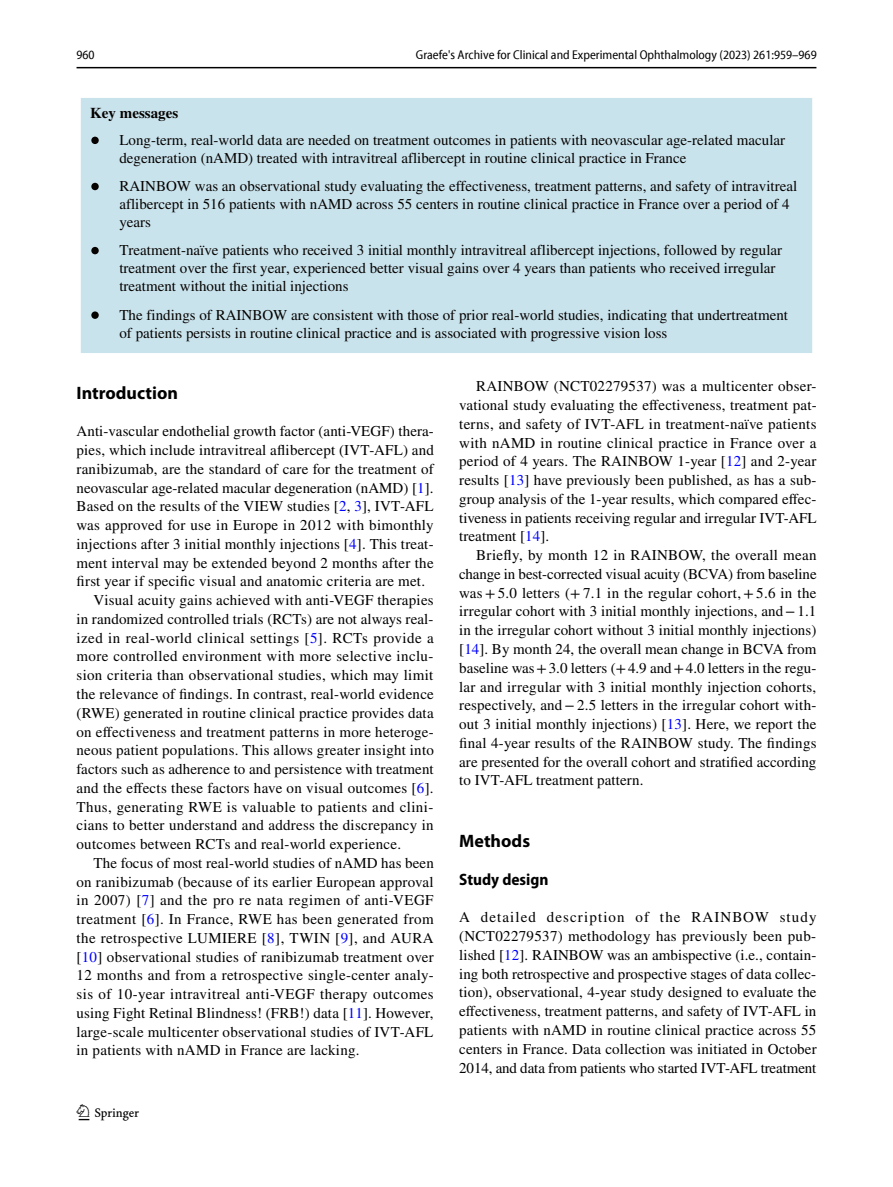
<style>
.page{position:relative;width:893px;height:1187px;background:#fff}
.page>*{position:absolute;margin:0;border:0;box-sizing:border-box;transform-origin:0 0}
.t1{font:22.5px "Springnew Regular 2";color:#000}
.t2{font:700 18px "Myriad Pro";color:#000}
.t3{font:700 semi-condensed 16.5px "Myriad Pro";color:#000}
.t4{font:15px/18.8px "STIX";letter-spacing:.015em;color:#000;text-align:justify}
.t5{font:15px/18px "Times";color:#050200}
.t6{font:700 15px "Times";color:#050200}
.t7{font:semi-condensed 12.75px "Myriad Pro Unic";color:#000}
.s1{color:#00f}
</style>
<div class="page">
<hr style="left:77px;top:67px;width:739px;height:1px;background:#000">
<div style="left:81px;top:98px;width:731px;height:255px;background:#c9e3ed"></div>
<svg style="left:91px;top:137px;width:8px;height:7px"></svg>
<svg style="left:91px;top:183px;width:8px;height:7px"></svg>
<svg style="left:91px;top:247px;width:8px;height:7px"></svg>
<svg style="left:91px;top:311px;width:8px;height:8px"></svg>
<p class="t7" style="left:76px;top:50px;width:20px">960</p>
<p class="t7" style="left:416px;top:50px;width:402px">Graefe's Archive for Clinical and Experimental Ophthalmology (2023) 261:959–969</p>
<p class="t6" style="left:90px;top:104px;width:89px">Key messages</p>
<p class="t5" style="left:119px;top:131px;width:667px">Long-term, real-world data are needed on treatment outcomes in patients with neovascular age-related macular degeneration (nAMD) treated with intravitreal aflibercept in routine clinical practice in France</p>
<p class="t5" style="left:119px;top:177px;width:679px">RAINBOW was an observational study evaluating the effectiveness, treatment patterns, and safety of intravitreal aflibercept in 516 patients with nAMD across 55 centers in routine clinical practice in France over a period of 4 years</p>
<p class="t5" style="left:119px;top:241px;width:664px">Treatment-naïve patients who received 3 initial monthly intravitreal aflibercept injections, followed by regular treatment over the first year, experienced better visual gains over 4 years than patients who received irregular treatment without the initial injections</p>
<p class="t5" style="left:119px;top:306px;width:670px">The findings of RAINBOW are consistent with those of prior real-world studies, indicating that undertreatment of patients persists in routine clinical practice and is associated with progressive vision loss</p>
<p class="t4" style="left:459px;top:378px;width:359px;text-indent:17px">RAINBOW (NCT02279537) was a multicenter obser&shy;vational study evaluating the effectiveness, treatment pat&shy;terns, and safety of IVT-AFL in treatment-naïve patients with nAMD in routine clinical practice in France over a period of 4 years. The RAINBOW 1-year [<span class="s1">12</span>] and 2-year results [<span class="s1">13</span>] have previously been published, as has a sub&shy;group analysis of the 1-year results, which compared effec&shy;tiveness in patients receiving regular and irregular IVT-AFL treatment [<span class="s1">14</span>].</p>
<p class="t4" style="left:459px;top:546px;width:359px;text-indent:17px">Briefly, by month 12 in RAINBOW, the overall mean change in best-corrected visual acuity (BCVA) from baseline was+5.0 letters (+7.1 in the regular cohort,+5.6 in the irregular cohort with 3 initial monthly injections, and−1.1 in the irregular cohort without 3 initial monthly injections) [<span class="s1">14</span>]. By month 24, the overall mean change in BCVA from baseline was+3.0 letters (+4.9 and+4.0 letters in the regu&shy;lar and irregular with 3 initial monthly injection cohorts, respectively, and−2.5 letters in the irregular cohort with&shy;out 3 initial monthly injections) [<span class="s1">13</span>]. Here, we report the final 4-year results of the RAINBOW study. The findings are presented for the overall cohort and stratified according to IVT-AFL treatment pattern.</p>
<p class="t2" style="left:77px;top:381px;width:103px">Introduction</p>
<p class="t4" style="left:77px;top:423px;width:359px">Anti-vascular endothelial growth factor (anti-VEGF) thera-</p>
<p class="t4" style="left:77px;top:441px;width:359px">pies, which include intravitreal aflibercept (IVT-AFL) and</p>
<p class="t4" style="left:77px;top:460px;width:359px">ranibizumab, are the standard of care for the treatment of</p>
<p class="t4" style="left:77px;top:479px;width:359px">neovascular age-related macular degeneration (nAMD) [<span class="s1">1</span>].</p>
<p class="t4" style="left:77px;top:498px;width:359px">Based on the results of the VIEW studies [<span class="s1">2</span>, <span class="s1">3</span>], IVT-AFL</p>
<p class="t4" style="left:77px;top:516px;width:359px">was approved for use in Europe in 2012 with bimonthly</p>
<p class="t4" style="left:77px;top:535px;width:359px">injections after 3 initial monthly injections [<span class="s1">4</span>]. This treat-</p>
<p class="t4" style="left:77px;top:554px;width:359px">ment interval may be extended beyond 2 months after the</p>
<p class="t4" style="left:77px;top:573px;width:350px">first year if specific visual and anatomic criteria are met.</p>
<p class="t4" style="left:94px;top:591px;width:342px">Visual acuity gains achieved with anti-VEGF therapies</p>
<p class="t4" style="left:77px;top:610px;width:358px">in randomized controlled trials (RCTs) are not always real-</p>
<p class="t4" style="left:77px;top:629px;width:359px">ized in real-world clinical settings [<span class="s1">5</span>]. RCTs provide a</p>
<p class="t4" style="left:77px;top:648px;width:358px">more controlled environment with more selective inclu-</p>
<p class="t4" style="left:77px;top:666px;width:358px">sion criteria than observational studies, which may limit</p>
<p class="t4" style="left:77px;top:685px;width:359px">the relevance of findings. In contrast, real-world evidence</p>
<p class="t4" style="left:77px;top:704px;width:359px">(RWE) generated in routine clinical practice provides data</p>
<p class="t4" style="left:77px;top:723px;width:359px">on effectiveness and treatment patterns in more heteroge-</p>
<p class="t4" style="left:77px;top:741px;width:359px">neous patient populations. This allows greater insight into</p>
<p class="t4" style="left:77px;top:760px;width:359px">factors such as adherence to and persistence with treatment</p>
<p class="t4" style="left:77px;top:779px;width:359px">and the effects these factors have on visual outcomes [<span class="s1">6</span>].</p>
<p class="t4" style="left:77px;top:798px;width:358px">Thus, generating RWE is valuable to patients and clini-</p>
<p class="t4" style="left:77px;top:816px;width:359px">cians to better understand and address the discrepancy in</p>
<p class="t4" style="left:77px;top:835px;width:326px">outcomes between RCTs and real-world experience.</p>
<p class="t4" style="left:94px;top:854px;width:342px">The focus of most real-world studies of nAMD has been</p>
<p class="t4" style="left:77px;top:873px;width:359px">on ranibizumab (because of its earlier European approval</p>
<p class="t4" style="left:77px;top:891px;width:359px">in 2007) [<span class="s1">7</span>] and the pro re nata regimen of anti-VEGF</p>
<p class="t4" style="left:77px;top:910px;width:359px">treatment [<span class="s1">6</span>]. In France, RWE has been generated from</p>
<p class="t4" style="left:77px;top:929px;width:359px">the retrospective LUMIERE [<span class="s1">8</span>], TWIN [<span class="s1">9</span>], and AURA</p>
<p class="t4" style="left:77px;top:948px;width:359px">[<span class="s1">10</span>] observational studies of ranibizumab treatment over</p>
<p class="t4" style="left:77px;top:966px;width:359px">12 months and from a retrospective single-center analy-</p>
<p class="t4" style="left:77px;top:985px;width:359px">sis of 10-year intravitreal anti-VEGF therapy outcomes</p>
<p class="t4" style="left:77px;top:1004px;width:359px">using Fight Retinal Blindness! (FRB!) data [<span class="s1">11</span>]. However,</p>
<p class="t4" style="left:77px;top:1023px;width:358px">large-scale multicenter observational studies of IVT-AFL</p>
<p class="t4" style="left:77px;top:1041px;width:285px">in patients with nAMD in France are lacking.</p>
<p class="t2" style="left:459px;top:829px;width:72px">Methods</p>
<p class="t3" style="left:459px;top:870px;width:91px">Study design</p>
<p class="t4" style="left:459px;top:908px;width:359px">A detailed description of the RAINBOW study (NCT02279537) methodology has previously been pub&shy;lished [<span class="s1">12</span>]. RAINBOW was an ambispective (i.e., contain&shy;ing both retrospective and prospective stages of data collec&shy;tion), observational, 4-year study designed to evaluate the effectiveness, treatment patterns, and safety of IVT-AFL in patients with nAMD in routine clinical practice across 55 centers in France. Data collection was initiated in October 2014, and data from patients who started IVT-AFL treatment</p>
<h1 class="t1" style="left:79px;top:1104px;width:62px">1 3</h1>
</div>
